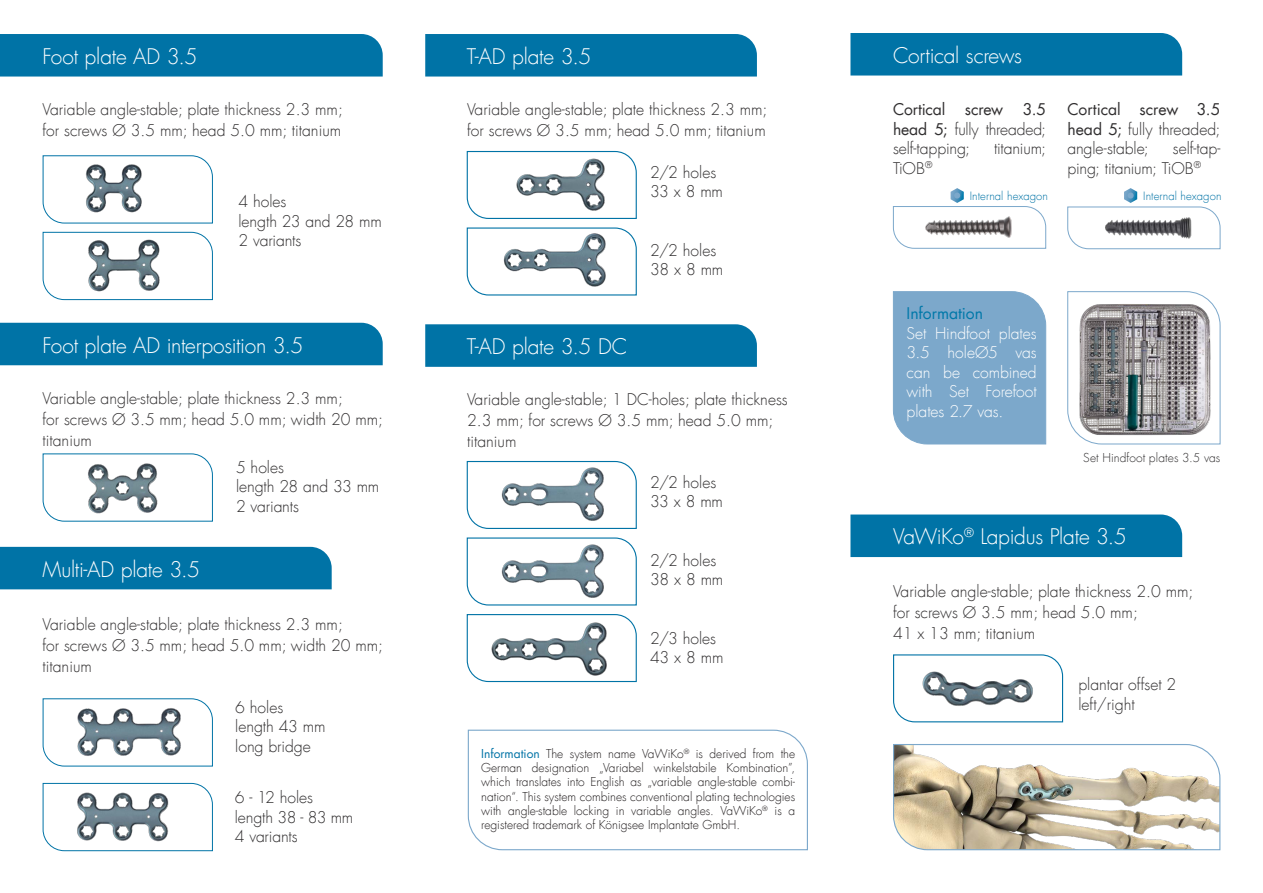
<style>
.page{position:relative;width:1263px;height:893px;background:#fff}
.page>*{position:absolute;margin:0;border:0;box-sizing:border-box;transform-origin:0 0}
.t1{font:300 21px "Futura Com";letter-spacing:-.015em;color:#fff}
.t2{font:300 15.75px/19.5px "Futura Com";color:#312f30}
.t3{font:300 15.75px/19.5px "Futura Com";letter-spacing:-.005em;color:#fff;text-align:justify}
.t4{font:15.75px "Futura Com";color:#0078a9}
.t5{font:300 12px/14.2px "Futura Com";color:#231f20;text-align:justify}
.t6{font:300 12px "Futura Com";letter-spacing:.005em;color:#312f30}
.t7{font:300 11.25px "Futura Com";letter-spacing:.01em;color:#0073a6}
.s1{font-weight:400;color:#0073a6}
.s2{font-weight:400}
</style>
<div class="page">
<div style="left:893px;top:291px;width:153px;height:154px;background:#7ca8cb"></div>
<svg style="left:467px;top:729px;width:341px;height:122px"></svg>
<div style="left:0;top:34px;width:383px;height:43px;background:#0073a6"></div>
<div style="left:0;top:323px;width:383px;height:42px;background:#0073a6"></div>
<div style="left:0;top:547px;width:332px;height:42px;background:#0073a6"></div>
<svg style="left:42px;top:155px;width:171px;height:69px"></svg>
<svg style="left:42px;top:698px;width:171px;height:69px"></svg>
<svg style="left:42px;top:232px;width:171px;height:68px"></svg>
<svg style="left:42px;top:783px;width:171px;height:68px"></svg>
<svg style="left:42px;top:453px;width:171px;height:69px"></svg>
<svg style="left:893px;top:744px;width:328px;height:107px"></svg>
<div style="left:850px;top:33px;width:332px;height:43px;background:#0073a6"></div>
<div style="left:850px;top:514px;width:332px;height:43px;background:#0073a6"></div>
<svg style="left:893px;top:654px;width:171px;height:69px"></svg>
<svg style="left:1067px;top:188px;width:154px;height:61px"></svg>
<div style="left:1127px;top:192px;width:7px;height:7px;background:#7ca8cb;border-radius:50%"></div>
<svg style="left:893px;top:188px;width:153px;height:61px"></svg>
<div style="left:954px;top:192px;width:6px;height:7px;background:#7ca8cb;border-radius:50%"></div>
<div style="left:425px;top:34px;width:332px;height:43px;background:#0073a6"></div>
<div style="left:425px;top:324px;width:332px;height:43px;background:#0073a6"></div>
<svg style="left:466px;top:150px;width:171px;height:69px"></svg>
<svg style="left:466px;top:227px;width:171px;height:69px"></svg>
<svg style="left:466px;top:460px;width:171px;height:69px"></svg>
<svg style="left:466px;top:537px;width:171px;height:69px"></svg>
<svg style="left:466px;top:614px;width:171px;height:69px"></svg>
<svg style="left:1067px;top:291px;width:154px;height:154px"></svg>
<p class="t1" style="left:43px;top:42px;width:156px">Foot plate AD 3.5</p>
<p class="t2" style="left:43px;top:100px;width:302px">Variable angle-stable; plate thickness 2.3 mm;</p>
<p class="t2" style="left:43px;top:121px;width:300px">for screws Ø 3.5 mm; head 5.0 mm; titanium</p>
<p class="t2" style="left:238px;top:192px;width:50px">4 holes</p>
<p class="t2" style="left:238px;top:211px;width:145px">length 23 and 28 mm</p>
<p class="t2" style="left:238px;top:231px;width:64px">2 variants</p>
<p class="t1" style="left:43px;top:331px;width:263px">Foot plate AD interposition 3.5</p>
<p class="t2" style="left:43px;top:388px;width:302px">Variable angle-stable; plate thickness 2.3 mm;</p>
<p class="t2" style="left:43px;top:409px;width:342px;line-height:21px">for screws Ø 3.5 mm; head 5.0 mm; width 20 mm; titanium</p>
<p class="t1" style="left:43px;top:555px;width:159px">Multi-AD plate 3.5</p>
<p class="t2" style="left:236px;top:457px;width:50px">5 holes</p>
<p class="t2" style="left:236px;top:477px;width:145px">length 28 and 33 mm</p>
<p class="t2" style="left:236px;top:496px;width:64px">2 variants</p>
<p class="t2" style="left:43px;top:615px;width:302px">Variable angle-stable; plate thickness 2.3 mm;</p>
<p class="t2" style="left:43px;top:635px;width:342px;line-height:21px">for screws Ø 3.5 mm; head 5.0 mm; width 20 mm; titanium</p>
<p class="t2" style="left:235px;top:697px;width:50px">6 holes</p>
<p class="t2" style="left:235px;top:717px;width:92px">length 43 mm</p>
<p class="t2" style="left:235px;top:736px;width:77px">long bridge</p>
<p class="t2" style="left:235px;top:788px;width:80px">6 - 12 holes</p>
<p class="t2" style="left:235px;top:808px;width:120px">length 38 - 83 mm</p>
<p class="t2" style="left:235px;top:827px;width:64px">4 variants</p>
<p class="t1" style="left:467px;top:42px;width:126px">T-AD plate 3.5</p>
<p class="t2" style="left:467px;top:100px;width:302px">Variable angle-stable; plate thickness 2.3 mm;</p>
<p class="t2" style="left:467px;top:121px;width:300px">for screws Ø 3.5 mm; head 5.0 mm; titanium</p>
<p class="t2" style="left:650px;top:163px;width:68px">2/2 holes</p>
<p class="t2" style="left:650px;top:182px;width:74px">33 x 8 mm</p>
<p class="t1" style="left:467px;top:333px;width:162px">T-AD plate 3.5 DC</p>
<p class="t2" style="left:650px;top:241px;width:68px">2/2 holes</p>
<p class="t2" style="left:650px;top:260px;width:75px">38 x 8 mm</p>
<p class="t2" style="left:467px;top:390px;width:322px">Variable angle-stable; 1 DC-holes; plate thickness</p>
<p class="t2" style="left:467px;top:411px;width:308px">2.3 mm; for screws Ø 3.5 mm; head 5.0 mm;</p>
<p class="t2" style="left:467px;top:432px;width:51px">titanium</p>
<p class="t2" style="left:650px;top:472px;width:68px">2/2 holes</p>
<p class="t2" style="left:650px;top:492px;width:74px">33 x 8 mm</p>
<p class="t2" style="left:650px;top:550px;width:68px">2/2 holes</p>
<p class="t2" style="left:650px;top:570px;width:75px">38 x 8 mm</p>
<p class="t2" style="left:650px;top:628px;width:67px">2/3 holes</p>
<p class="t2" style="left:650px;top:648px;width:75px">43 x 8 mm</p>
<p class="t5" style="left:481px;top:746px;width:315px"><span class="s1">Information</span> The system name VaWiKo<sup>®</sup> is derived from the German designation „Variabel winkelstabile Kombination”, which translates into English as „variable angle-stable combi&shy;nation“. This system combines conventional plating technologies with angle-stable locking in variable angles. VaWiKo<sup>®</sup> is a registered trademark of Königsee Implantate GmbH.</p>
<p class="t1" style="left:893px;top:41px;width:131px">Cortical screws</p>
<p class="t2" style="left:893px;top:100px;width:155px;text-align:justify"><span class="s2">Cortical screw 3.5 head 5;</span> fully threaded; self-tapping;</p>
<p class="t2" style="left:994px;top:139px;width:54px">titanium;</p>
<p class="t2" style="left:893px;top:158px;width:41px">TiOB<sup>®</sup></p>
<p class="t2" style="left:1067px;top:100px;width:155px;text-align:justify"><span class="s2">Cortical screw 3.5 head 5;</span> fully threaded; angle-stable;</p>
<p class="t2" style="left:1067px;top:139px;width:155px;text-indent:105px">self-tap&shy;ping; titanium; TiOB<sup>®</sup></p>
<p class="t7" style="left:970px;top:188px;width:80px">Internal hexagon</p>
<p class="t7" style="left:1143px;top:188px;width:80px">Internal hexagon</p>
<p class="t4" style="left:907px;top:302px;width:78px">Information</p>
<p class="t3" style="left:907px;top:323px;width:132px">Set Hindfoot plates 3.5 holeØ5 vas can be combined with Set Forefoot plates 2.7 vas.</p>
<p class="t6" style="left:1083px;top:450px;width:139px">Set Hindfoot plates 3.5 vas</p>
<p class="t1" style="left:893px;top:523px;width:235px">VaWiKo<sup>®</sup> Lapidus Plate 3.5</p>
<p class="t2" style="left:893px;top:581px;width:302px">Variable angle-stable; plate thickness 2.0 mm;</p>
<p class="t2" style="left:893px;top:602px;width:246px">for screws Ø 3.5 mm; head 5.0 mm;</p>
<p class="t2" style="left:893px;top:623px;width:144px">41 x 13 mm; titanium</p>
<p class="t2" style="left:1078px;top:675px;width:99px">plantar offset 2</p>
<p class="t2" style="left:1078px;top:694px;width:58px">left/right</p>
</div>
